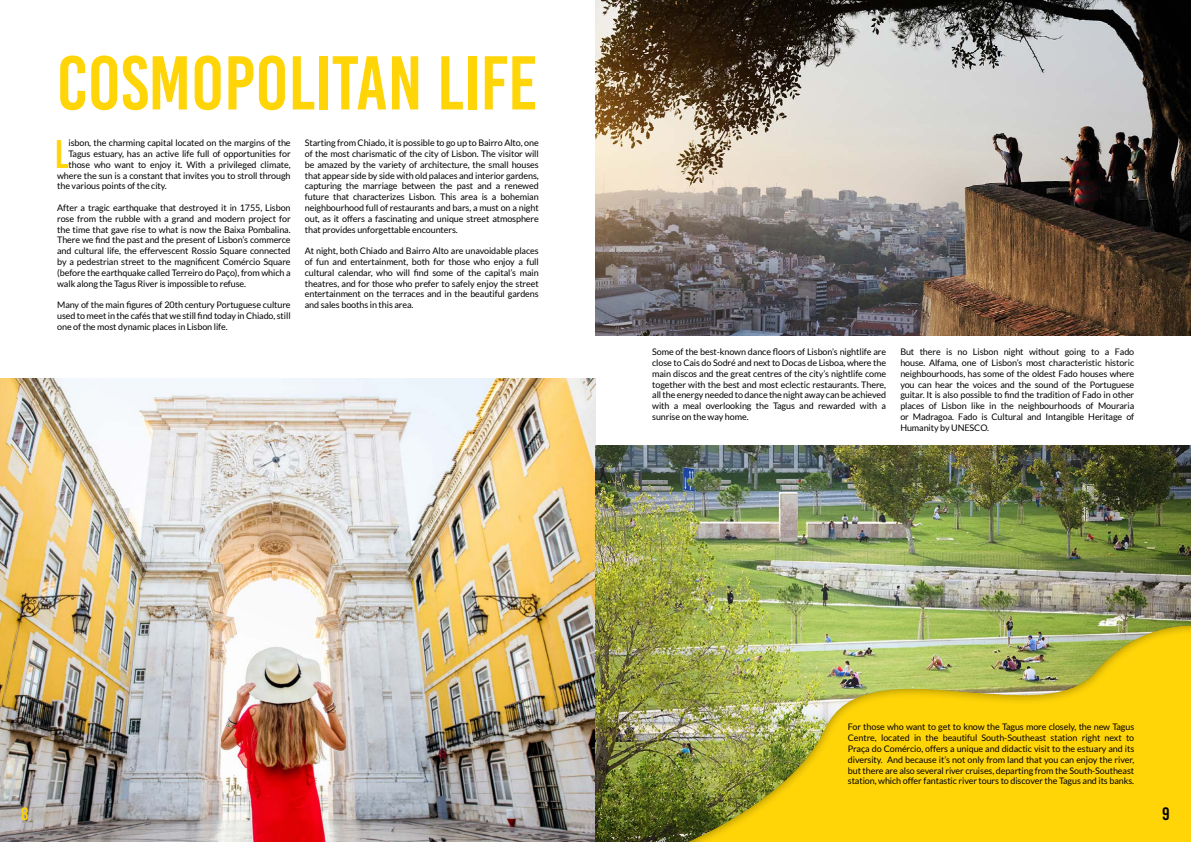
<style>
.page{position:relative;width:1191px;height:842px;background:#fff}
.page>*{position:absolute;margin:0;border:0;box-sizing:border-box;transform-origin:0 0}
.t1{font:76px "Bebas Kai";color:#ffd508}
.t2{font:39.9px "Bebas Kai";color:#ffd508}
.t3{font:18px "Bebas Kai";color:#ffd508}
.t4{font:18px "Bebas Kai";color:#000}
.t5{font:9px/10.8px "Lato";letter-spacing:-.01em;color:#000;text-align:justify}
</style>
<div class="page">
<img style="left:0;top:378px;width:595px;height:464px">
<img style="left:595px;top:0;width:596px;height:336px">
<img style="left:595px;top:445px;width:596px;height:397px">
<div style="left:678px;top:617px;width:513px;height:225px;background:#000;opacity:.45"></div>
<h1 class="t1" style="left:57px;top:42px;width:482px">COSMOPOLITAN LIFE</h1>
<h2 class="t2" style="left:55px;top:133px;width:15px">L</h2>
<p class="t5" style="left:68px;top:137px;width:224px">isbon, the charming capital located on the margins of the</p>
<p class="t5" style="left:305px;top:137px;width:235px">Starting from Chiado, it is possible to go up to Bairro Alto, one of the most charismatic of the city of Lisbon. The visitor will be amazed by the variety of architecture, the small houses that appear side by side with old palaces and interior gardens, capturing the marriage between the past and a renewed future that characterizes Lisbon. This area is a bohemian neighbourhood full of restaurants and bars, a must on a night out, as it offers a fascinating and unique street atmosphere that provides unforgettable encounters.</p>
<p class="t5" style="left:305px;top:245px;width:235px">At night, both Chiado and Bairro Alto are unavoidable places of fun and entertainment, both for those who enjoy a full cultural calendar, who will find some of the capital’s main theatres, and for those who prefer to safely enjoy the street entertainment on the terraces and in the beautiful gardens and sales booths in this area.</p>
<p class="t5" style="left:68px;top:148px;width:224px">Tagus estuary, has an active life full of opportunities for</p>
<p class="t5" style="left:68px;top:159px;width:224px">those who want to enjoy it. With a privileged climate,</p>
<p class="t5" style="left:57px;top:170px;width:235px">where the sun is a constant that invites you to stroll through</p>
<p class="t5" style="left:57px;top:181px;width:111px">the various points of the city.</p>
<p class="t5" style="left:57px;top:202px;width:235px">After a tragic earthquake that destroyed it in 1755, Lisbon rose from the rubble with a grand and modern project for the time that gave rise to what is now the Baixa Pombalina.<br>There we find the past and the present of Lisbon’s commerce and cultural life, the effervescent Rossio Square connected by a pedestrian street to the magnificent Comércio Square (before the earthquake called Terreiro do Paço), from which a walk along the Tagus River is impossible to refuse.</p>
<p class="t5" style="left:57px;top:299px;width:235px">Many of the main figures of 20th century Portuguese culture used to meet in the cafés that we still find today in Chiado, still one of the most dynamic places in Lisbon life.</p>
<p class="t5" style="left:652px;top:346px;width:235px">Some of the best-known dance floors of Lisbon’s nightlife are close to Cais do Sodré and next to Docas de Lisboa, where the main discos and the great centres of the city’s nightlife come together with the best and most eclectic restaurants. There, all the energy needed to dance the night away can be achieved with a meal overlooking the Tagus and rewarded with a sunrise on the way home.</p>
<p class="t5" style="left:900px;top:346px;width:235px">But there is no Lisbon night without going to a Fado house. Alfama, one of Lisbon’s most characteristic historic neighbourhoods, has some of the oldest Fado houses where you can hear the voices and the sound of the Portuguese guitar. It is also possible to find the tradition of Fado in other places of Lisbon like in the neighbourhoods of Mouraria or Madragoa. Fado is Cultural and Intangible Heritage of Humanity by UNESCO.</p>
<h3 class="t3" style="left:21px;top:804px;width:9px">8</h3>
<p class="t5" style="left:848px;top:722px;width:288px">For those who want to get to know the Tagus more closely, the new Tagus Centre, located in the beautiful South-Southeast station right next to Praça do Comércio, offers a unique and didactic visit to the estuary and its diversity. And because it’s not only from land that you can enjoy the river, but there are also several river cruises, departing from the South-Southeast station, which offer fantastic river tours to discover the Tagus and its banks.</p>
<h3 class="t4" style="left:1162px;top:804px;width:9px">9</h3>
</div>
